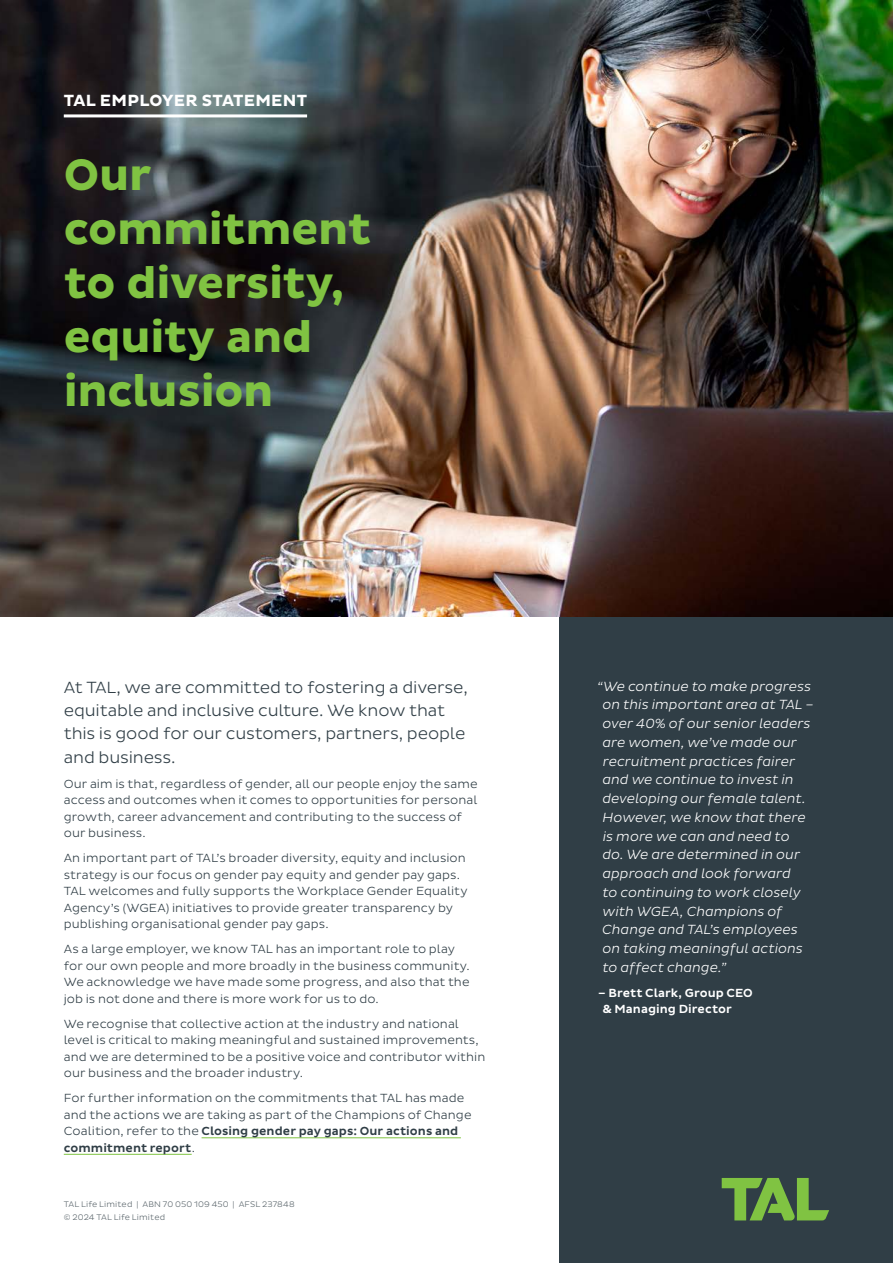
<style>
.page{position:relative;width:893px;height:1263px;background:#fff}
.page>*{position:absolute;margin:0;border:0;box-sizing:border-box;transform-origin:0 0}
.t1{font:700 45px/54px "Pluto Sans";letter-spacing:-.01em;color:#80c342}
.t2{font:300 16.5px/23.2px "Pluto Sans";letter-spacing:-.01em;color:#303e46}
.t3{font:700 16.5px "Pluto Sans";letter-spacing:.015em;color:#fff}
.t4{font:italic 300 13.5px/18.8px "Pluto Sans";color:#fff}
.t5{font:300 12px/16.5px "Pluto Sans";letter-spacing:.005em;color:#303e46}
.t6{font:500 12px/16.5px "Pluto Sans";letter-spacing:.005em;color:#fff}
.t7{font:300 8.25px/13.4px "Pluto Sans";letter-spacing:.01em;color:#5a656b}
.s1{font-weight:500}
</style>
<div class="page">
<div style="left:560px;top:553px;width:333px;height:710px;background:#303e46"></div>
<img style="left:0;top:0;width:893px;height:617px">
<hr style="left:64px;top:114px;width:243px;height:3px;background:#fff">
<hr style="left:202px;top:1137px;width:259px;height:1px;background:#80c342">
<hr style="left:64px;top:1154px;width:128px;height:1px;background:#80c342">
<svg style="left:722px;top:1178px;width:107px;height:42px"></svg>
<h2 class="t3" style="left:64px;top:91px;width:245px">TAL EMPLOYER STATEMENT</h2>
<h1 class="t1" style="left:64px;top:149px;width:309px">Our commitment to diversity, equity and inclusion</h1>
<h2 class="t2" style="left:64px;top:676px;width:406px">At TAL, we are committed to fostering a diverse, equitable and inclusive culture. We know that this is good for our customers, partners, people and business.</h2>
<p class="t5" style="left:64px;top:775px;width:415px">Our aim is that, regardless of gender, all our people enjoy the same access and outcomes when it comes to opportunities for personal growth, career advancement and contributing to the success of our business.</p>
<p class="t5" style="left:64px;top:850px;width:405px">An important part of TAL’s broader diversity, equity and inclusion strategy is our focus on gender pay equity and gender pay gaps.<br>TAL welcomes and fully supports the Workplace Gender Equality Agency’s (WGEA) initiatives to provide greater transparency by publishing organisational gender pay gaps.</p>
<p class="t5" style="left:64px;top:941px;width:407px">As a large employer, we know TAL has an important role to play for our own people and more broadly in the business community.<br>We acknowledge we have made some progress, and also that the job is not done and there is more work for us to do.</p>
<p class="t5" style="left:64px;top:1015px;width:423px">We recognise that collective action at the industry and national level is critical to making meaningful and sustained improvements, and we are determined to be a positive voice and contributor within our business and the broader industry.</p>
<p class="t5" style="left:64px;top:1090px;width:409px">For further information on the commitments that TAL has made and the actions we are taking as part of the Champions of Change Coalition, refer to the <span class="s1">Closing gender pay gaps: Our actions and commitment report</span>.</p>
<p class="t7" style="left:64px;top:1198px;width:233px">TAL Life Limited | ABN 70 050 109 450 | AFSL 237848 © 2024 TAL Life Limited</p>
<p class="t4" style="left:602px;top:677px;width:213px;text-indent:-5px">“We continue to make progress on this important area at TAL – over 40% of our senior leaders are women, we’ve made our recruitment practices fairer and we continue to invest in developing our female talent.<br>However, we know that there is more we can and need to<br>do. We are determined in our approach and look forward<br>to continuing to work closely with WGEA, Champions of<br>Change and TAL’s employees on taking meaningful actions to affect change.”</p>
<p class="t6" style="left:602px;top:985px;width:152px;text-indent:-4px">– Brett Clark, Group CEO &amp; Managing Director</p>
</div>
